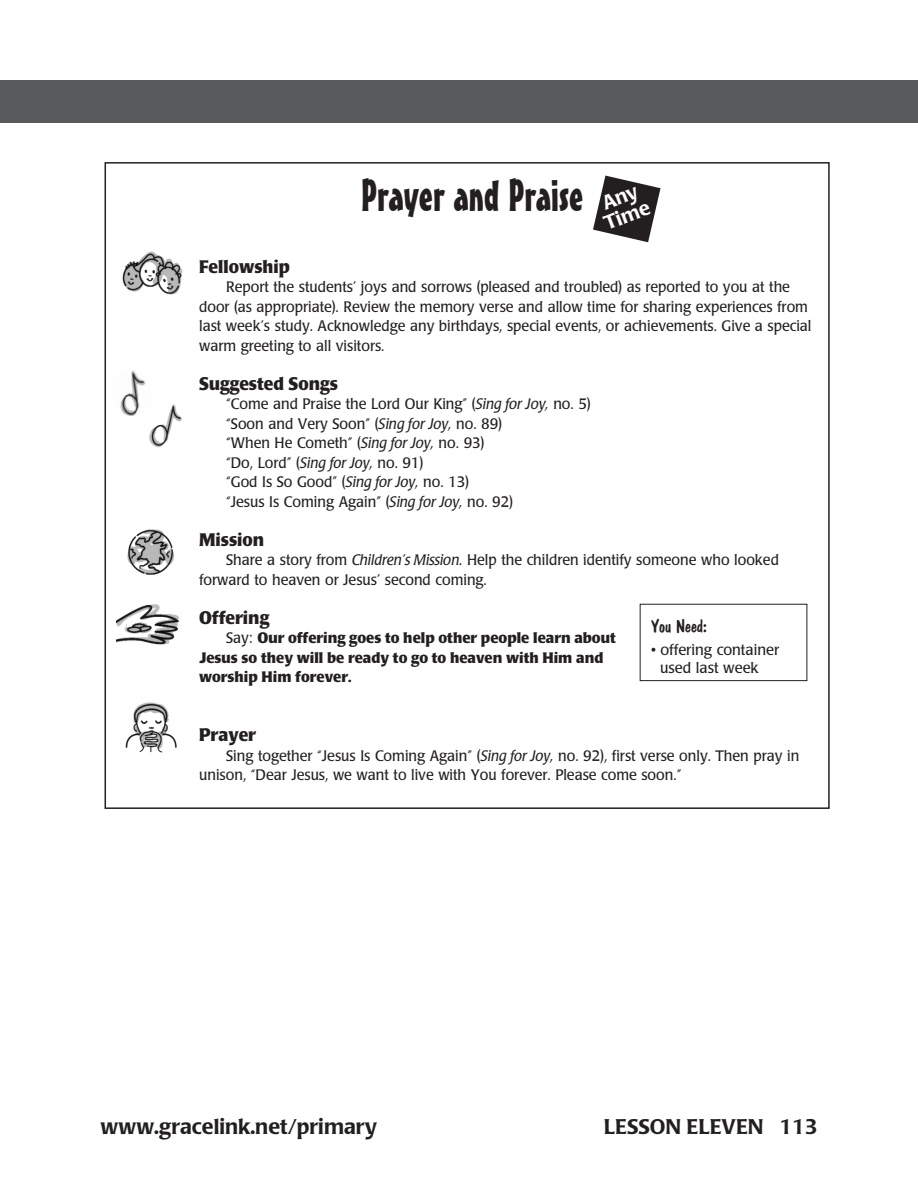
<style>
.page{position:relative;width:918px;height:1202px;background:#fff}
.page>*{position:absolute;margin:0;border:0;box-sizing:border-box;transform-origin:0 0}
.section_title{font:45px "Mister Earl BT";color:#231f20}
.t1{font:500 21px "Poppl Laudatio";color:#231f20}
.t2{font:500 19.65px/19.6px "Poppl Laudatio";color:#fff}
.subhead{font:700 18px "Poppl Laudatio";color:#231f20;scale:.95 1}
.You_Need_head{font:18px "Dom Casual D";color:#231f20}
.body{font:15px/19.5px "Poppl Laudatio";color:#231f20;scale:.95 1}
.body-2{font:700 15px/19.5px "Poppl Laudatio";color:#231f20}
.You_Need_items{font:15px/18px "Poppl Laudatio";color:#231f20}
.s1{font-style:italic}
.s2{font-weight:400}
</style>
<div class="page">
<div style="left:0;top:80px;width:27px;height:43px;background:#58595b"></div>
<img style="left:122px;top:251px;width:61px;height:44px">
<img style="left:120px;top:370px;width:26px;height:46px">
<img style="left:127px;top:529px;width:48px;height:46px">
<img style="left:116px;top:604px;width:63px;height:41px">
<img style="left:125px;top:702px;width:52px;height:50px">
<img style="left:146px;top:402px;width:38px;height:47px;border-radius:19px">
<div style="left:27px;top:80px;width:891px;height:43px;background:#58595b"></div>
<svg style="left:593px;top:176px;width:68px;height:66px"></svg>
<div style="left:640px;top:604px;width:167px;height:77px;border:1px solid #231f20"></div>
<p class="section_title" style="left:361px;top:168px;width:224px">Prayer and Praise</p>
<p class="t2" style="left:594px;top:197px;width:49px;rotate:-21deg">Any<br>Time</p>
<p class="subhead" style="left:199px;top:256px;width:97px">Fellowship</p>
<p class="body" style="left:199px;top:278px;width:646px;text-indent:27px">Report the students’ joys and sorrows (pleased and troubled) as reported to you at the door (as appropriate). Review the memory verse and allow time for sharing experiences from last week’s study. Acknowledge any birthdays, special events, or achievements. Give a special warm greeting to all visitors.</p>
<p class="subhead" style="left:199px;top:373px;width:148px">Suggested Songs</p>
<p class="body" style="left:226px;top:395px;width:385px">“Come and Praise the Lord Our King” (<span class="s1">Sing for Joy,</span> no. 5)</p>
<p class="body" style="left:226px;top:414px;width:292px">“Soon and Very Soon” (<span class="s1">Sing for Joy,</span> no. 89)</p>
<p class="body" style="left:226px;top:434px;width:273px">“When He Cometh” (<span class="s1">Sing for Joy,</span> no. 93)</p>
<p class="body" style="left:226px;top:453px;width:209px">“Do, Lord” (<span class="s1">Sing for Joy,</span> no. 91)</p>
<p class="body" style="left:226px;top:473px;width:257px">“God Is So Good” (<span class="s1">Sing for Joy,</span> no. 13)</p>
<p class="body" style="left:226px;top:492px;width:303px">“Jesus Is Coming Again” (<span class="s1">Sing for Joy,</span> no. 92)</p>
<p class="subhead" style="left:199px;top:529px;width:70px">Mission</p>
<p class="body" style="left:199px;top:551px;width:612px;text-indent:27px">Share a story from <span class="s1">Children’s Mission.</span> Help the children identify someone who looked forward to heaven or Jesus’ second coming.</p>
<p class="subhead" style="left:199px;top:607px;width:75px">Offering</p>
<p class="body-2" style="left:199px;top:629px;width:418px;text-indent:27px"><span class="s2">Say:</span> Our offering goes to help other people learn about<br>Jesus so they will be ready to go to heaven with Him and worship Him forever.</p>
<p class="You_Need_head" style="left:651px;top:616px;width:58px">You Need:</p>
<p class="You_Need_items" style="left:660px;top:641px;width:121px;text-indent:-9px">• offering container used last week</p>
<p class="subhead" style="left:199px;top:724px;width:61px">Prayer</p>
<p class="body" style="left:199px;top:746px;width:633px;text-indent:27px">Sing together “Jesus Is Coming Again” (<span class="s1">Sing for Joy,</span> no. 92), first verse only. Then pray in unison, “Dear Jesus, we want to live with You forever. Please come soon.”</p>
<p class="t1" style="left:100px;top:1115px;width:278px">www.gracelink.net/primary</p>
<p class="t1" style="left:604px;top:1115px;width:215px">LESSON ELEVEN 113</p>
</div>
